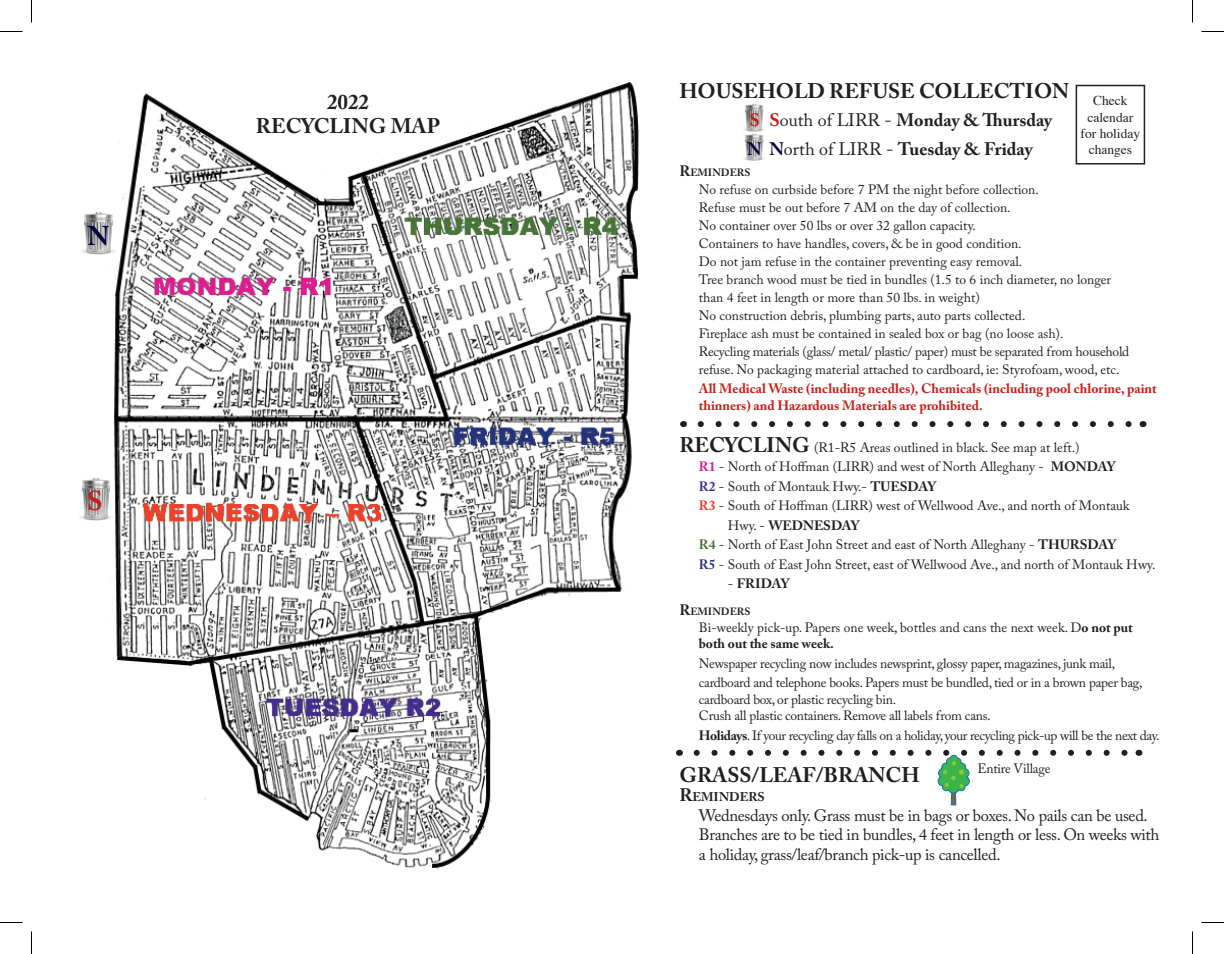
<style>
.page{position:relative;width:1224px;height:954px;background:#fff}
.page>*{position:absolute;margin:0;border:0;box-sizing:border-box;transform-origin:0 0}
.t1{font:700 27px "Adobe Caslon Pro";color:#c3211a}
.t2{font:700 27px "Adobe Caslon Pro";color:#02063d}
.t3{font:700 21px "Adobe Caslon Pro";color:#231f20}
.t4{font:700 18px "Adobe Caslon Pro";color:#231f20}
.t5{font:700 18px "Adobe Caslon Pro";color:#c3211a}
.t6{font:16.5px/19.5px "Adobe Caslon Pro";letter-spacing:-.02em;color:#231f20}
.t7{font:13.5px/19.5px "Adobe Caslon Pro";color:#231f20}
.t8{font:13.5px/19.5px "Adobe Caslon Pro";letter-spacing:-.02em;color:#231f20}
.t9{font:700 13.5px/16.5px "Adobe Caslon Pro";color:#c3211a}
.t10{font:13.5px "Adobe Caslon Pro";letter-spacing:-.03em;color:#231f20}
.t11{font:13.5px "Times";color:#231f20}
.t12{font:700 13.5px "Adobe Caslon Pro";letter-spacing:-.01em;color:#231f20}
.t13{font:700 12.6px "Adobe Caslon Pro";color:#231f20}
.t14{font:700 10.5px "Adobe Caslon Pro";color:#231f20}
.s1{color:#c3211a}
.s2{font-weight:400}
.s3{color:#02063d}
.s4{font-size:15px}
.s5{font-weight:700;font-size:21px}
.s6{font-weight:700;color:#e01d90}
.s7{font-weight:700}
.s8{font-weight:700;color:#442d8e}
.s9{font-weight:700;color:#ef3e29}
.s10{font-weight:700;color:#477537}
.s11{font-weight:700;color:#24337a}
.s12{font-size:18px}
</style>
<div class="page">
<img style="left:114px;top:82px;width:525px;height:788px">
<svg style="left:701px;top:421px;width:431px;height:6px"></svg>
<div style="left:1076px;top:85px;width:69px;height:80px;border:2px solid #231f20"></div>
<svg style="left:697px;top:750px;width:431px;height:56px"></svg>
<img style="left:743px;top:104px;width:22px;height:57px">
<img style="left:80px;top:478px;width:32px;height:42px">
<img style="left:82px;top:211px;width:34px;height:44px">
<svg style="left:0;top:31px;width:22px;height:1px"></svg>
<svg style="left:1202px;top:31px;width:22px;height:1px"></svg>
<svg style="left:0;top:922px;width:22px;height:1px"></svg>
<svg style="left:1202px;top:922px;width:22px;height:1px"></svg>
<svg style="left:31px;top:0;width:1px;height:22px"></svg>
<svg style="left:31px;top:932px;width:1px;height:22px"></svg>
<svg style="left:1192px;top:0;width:1px;height:22px"></svg>
<svg style="left:1192px;top:932px;width:1px;height:22px"></svg>
<p class="t2" style="left:88px;top:220px;width:23px">N</p>
<p class="t1" style="left:87px;top:485px;width:17px">S</p>
<p class="t3" style="left:679px;top:78px;width:391px">HOUSEHOLD REFUSE COLLECTION</p>
<p class="t4" style="left:769px;top:109px;width:284px"><span class="s1">S</span><span class="s2">outh of LIRR -</span> Monday &amp; Thursday</p>
<p class="t4" style="left:747px;top:138px;width:287px"><span class="s3">N N</span><span class="s2">orth of LIRR -</span> Tuesday &amp; Friday</p>
<p class="t14" style="left:679px;top:166px;width:73px"><span class="s4">R</span>EMINDERS</p>
<p class="t7" style="left:699px;top:179px;width:342px">No refuse on curbside before 7 PM the night before collection.</p>
<p class="t7" style="left:699px;top:197px;width:313px">Refuse must be out before 7 AM on the day of collection.</p>
<p class="t7" style="left:699px;top:215px;width:279px">No container over 50 lbs or over 32 gallon capacity.</p>
<p class="t7" style="left:699px;top:233px;width:324px">Containers to have handles, covers, &amp; be in good condition.</p>
<p class="t7" style="left:699px;top:251px;width:325px">Do not jam refuse in the container preventing easy removal.</p>
<p class="t7" style="left:699px;top:269px;width:414px">Tree branch wood must be tied in bundles (1.5 to 6 inch diameter, no longer</p>
<p class="t7" style="left:699px;top:287px;width:282px">than 4 feet in length or more than 50 lbs. in weight)</p>
<p class="t7" style="left:699px;top:305px;width:328px">No construction debris, plumbing parts, auto parts collected.</p>
<p class="t7" style="left:699px;top:323px;width:366px">Fireplace ash must be contained in sealed box or bag (no loose ash).</p>
<p class="t8" style="left:699px;top:341px;width:432px">Recycling materials (glass/ metal/ plastic/ paper) must be separated from household</p>
<p class="t7" style="left:699px;top:359px;width:422px">refuse. No packaging material attached to cardboard, ie: Styrofoam, wood, etc.</p>
<p class="t9" style="left:699px;top:380px;width:459px">All Medical Waste (including needles), Chemicals (including pool chlorine, paint thinners) and Hazardous Materials are prohibited.</p>
<p class="t7" style="left:679px;top:437px;width:402px"><span class="s5">RECYCLING</span> (R1-R5 Areas outlined in black. See map at left.)</p>
<p class="t7" style="left:699px;top:457px;width:418px"><span class="s6">R1</span> - North of Hoffman (LIRR) and west of North Alleghany - <span class="s7">MONDAY</span></p>
<p class="t7" style="left:699px;top:476px;width:239px"><span class="s8">R2</span> - South of Montauk Hwy.- <span class="s7">TUESDAY</span></p>
<p class="t7" style="left:728px;top:496px;width:403px;text-indent:-29px"><span class="s9">R3</span> - South of Hoffman (LIRR) west of Wellwood Ave., and north of Montauk<br>Hwy. - <span class="s7">WEDNESDAY</span></p>
<p class="t7" style="left:699px;top:535px;width:419px"><span class="s10">R4</span> - North of East John Street and east of North Alleghany - <span class="s7">THURSDAY</span></p>
<p class="t7" style="left:699px;top:554px;width:458px"><span class="s11">R5</span> - South of East John Street, east of Wellwood Ave., and north of Montauk Hwy.</p>
<p class="t12" style="left:728px;top:576px;width:63px"><span class="s2">-</span> FRIDAY</p>
<p class="t14" style="left:679px;top:605px;width:73px"><span class="s4">R</span>EMINDERS</p>
<p class="t7" style="left:699px;top:619px;width:435px;line-height:16.5px">Bi-weekly pick-up. Papers one week, bottles and cans the next week. D<span class="s7">o not put both out the same week.</span></p>
<p class="t8" style="left:699px;top:653px;width:445px">Newspaper recycling now includes newsprint, glossy paper, magazines, junk mail, cardboard and telephone books. Papers must be bundled, tied or in a brown paper bag,</p>
<p class="t8" style="left:699px;top:689px;width:199px">cardboard box, or plastic recycling bin.</p>
<p class="t8" style="left:699px;top:706px;width:293px">Crush all plastic containers. Remove all labels from cans.</p>
<p class="t10" style="left:699px;top:727px;width:462px"><span class="s7">Holidays</span>. If your recycling day falls on a holiday, your recycling pick-up will be the next day.</p>
<p class="t3" style="left:679px;top:762px;width:242px">GRASS/LEAF/BRANCH</p>
<p class="t13" style="left:679px;top:789px;width:87px"><span class="s12">R</span>EMINDERS</p>
<p class="t6" style="left:699px;top:805px;width:462px">Wednesdays only. Grass must be in bags or boxes. No pails can be used.<br>Branches are to be tied in bundles, 4 feet in length or less. On weeks with a holiday, grass/leaf/branch pick-up is cancelled.</p>
<p class="t3" style="left:327px;top:90px;width:43px">2022</p>
<p class="t3" style="left:256px;top:114px;width:186px">RECYCLING MAP</p>
<p class="t5" style="left:750px;top:109px;width:12px">S</p>
<p class="t11" style="left:1093px;top:88px;width:36px">Check</p>
<p class="t11" style="left:1088px;top:104px;width:47px">calendar</p>
<p class="t11" style="left:1081px;top:121px;width:61px">for holiday</p>
<p class="t11" style="left:1089px;top:137px;width:45px">changes</p>
<p class="t8" style="left:978px;top:759px;width:74px">Entire Village</p>
</div>
